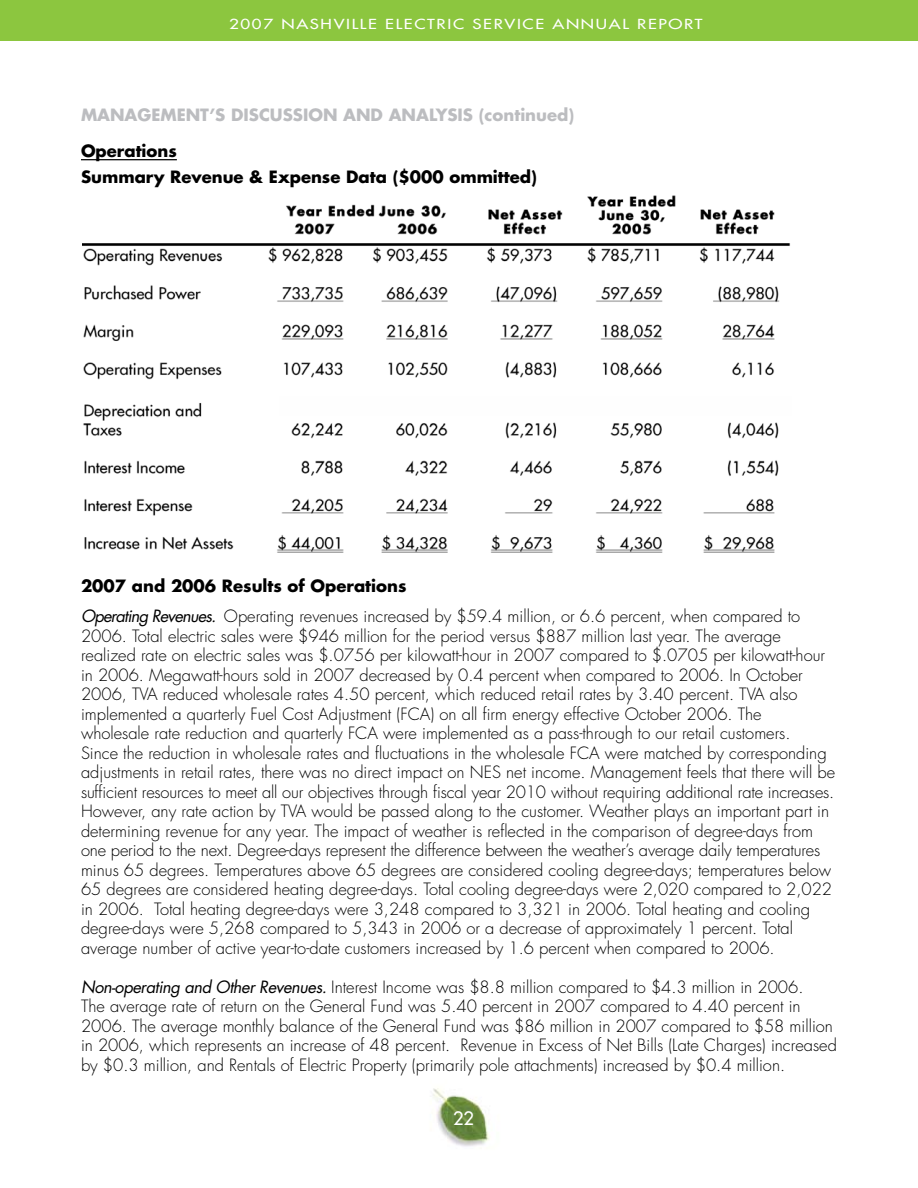
<style>
.page{position:relative;width:918px;height:1188px;background:#fff}
.page>*{position:absolute;margin:0;border:0;box-sizing:border-box;transform-origin:0 0}
.t1{font:18px "Futura";color:#fff}
.t2{font:300 16.5px/19.5px "Futura";color:#000}
.t3{font:700 16.5px/25.5px "Futura";color:#000}
.t4{font:700 16.5px "Futura";color:#bcbdc0}
.t5{font:13.5px "Futura";letter-spacing:.1em;color:#fff;scale:1.25 1}
.s1{font-weight:700}
.s2{font-weight:400;font-style:italic}
</style>
<div class="page">
<hr style="left:81px;top:159px;width:96px;height:1px;background:#000">
<div style="left:0;top:0;width:918px;height:40px;background:#8cc63f"></div>
<img style="left:433px;top:1088px;width:57px;height:59px">
<img style="left:82px;top:195px;width:708px;height:358px">
<p class="t5" style="left:229px;top:15px;width:380px">2007 NASHVILLE ELECTRIC SERVICE ANNUAL REPORT</p>
<p class="t4" style="left:81px;top:104px;width:495px">MANAGEMENT’S DISCUSSION AND ANALYSIS (continued)</p>
<p class="t3" style="left:81px;top:138px;width:457px">Operations<br>Summary Revenue &amp; Expense Data ($000 ommitted)</p>
<p class="t2" style="left:81px;top:571px;width:721px;line-height:30px"><span class="s1">2007 and 2006 Results of Operations<br></span><span class="s2">Operating Revenues.</span> Operating revenues increased by $59.4 million, or 6.6 percent, when compared to</p>
<p class="t2" style="left:81px;top:626px;width:756px">2006. Total electric sales were $946 million for the period versus $887 million last year. The average realized rate on electric sales was $.0756 per kilowatt-hour in 2007 compared to $.0705 per kilowatt-hour in 2006. Megawatt-hours sold in 2007 decreased by 0.4 percent when compared to 2006. In October 2006, TVA reduced wholesale rates 4.50 percent, which reduced retail rates by 3.40 percent. TVA also implemented a quarterly Fuel Cost Adjustment (FCA) on all firm energy effective October 2006. The<br>wholesale rate reduction and quarterly FCA were implemented as a pass-through to our retail customers.<br>Since the reduction in wholesale rates and fluctuations in the wholesale FCA were matched by corresponding adjustments in retail rates, there was no direct impact on NES net income. Management feels that there will be sufficient resources to meet all our objectives through fiscal year 2010 without requiring additional rate increases.<br>However, any rate action by TVA would be passed along to the customer. Weather plays an important part in determining revenue for any year. The impact of weather is reflected in the comparison of degree-days from one period to the next. Degree-days represent the difference between the weather’s average daily temperatures minus 65 degrees. Temperatures above 65 degrees are considered cooling degree-days; temperatures below 65 degrees are considered heating degree-days. Total cooling degree-days were 2,020 compared to 2,022 in 2006. Total heating degree-days were 3,248 compared to 3,321 in 2006. Total heating and cooling degree-days were 5,268 compared to 5,343 in 2006 or a decrease of approximately 1 percent. Total average number of active year-to-date customers increased by 1.6 percent when compared to 2006.</p>
<p class="t2" style="left:81px;top:977px;width:757px"><span class="s2">Non-operating and Other Revenues.</span> Interest Income was $8.8 million compared to $4.3 million in 2006.<br>The average rate of return on the General Fund was 5.40 percent in 2007 compared to 4.40 percent in 2006. The average monthly balance of the General Fund was $86 million in 2007 compared to $58 million in 2006, which represents an increase of 48 percent. Revenue in Excess of Net Bills (Late Charges) increased by $0.3 million, and Rentals of Electric Property (primarily pole attachments) increased by $0.4 million.</p>
<p class="t1" style="left:453px;top:1106px;width:22px">22</p>
</div>
